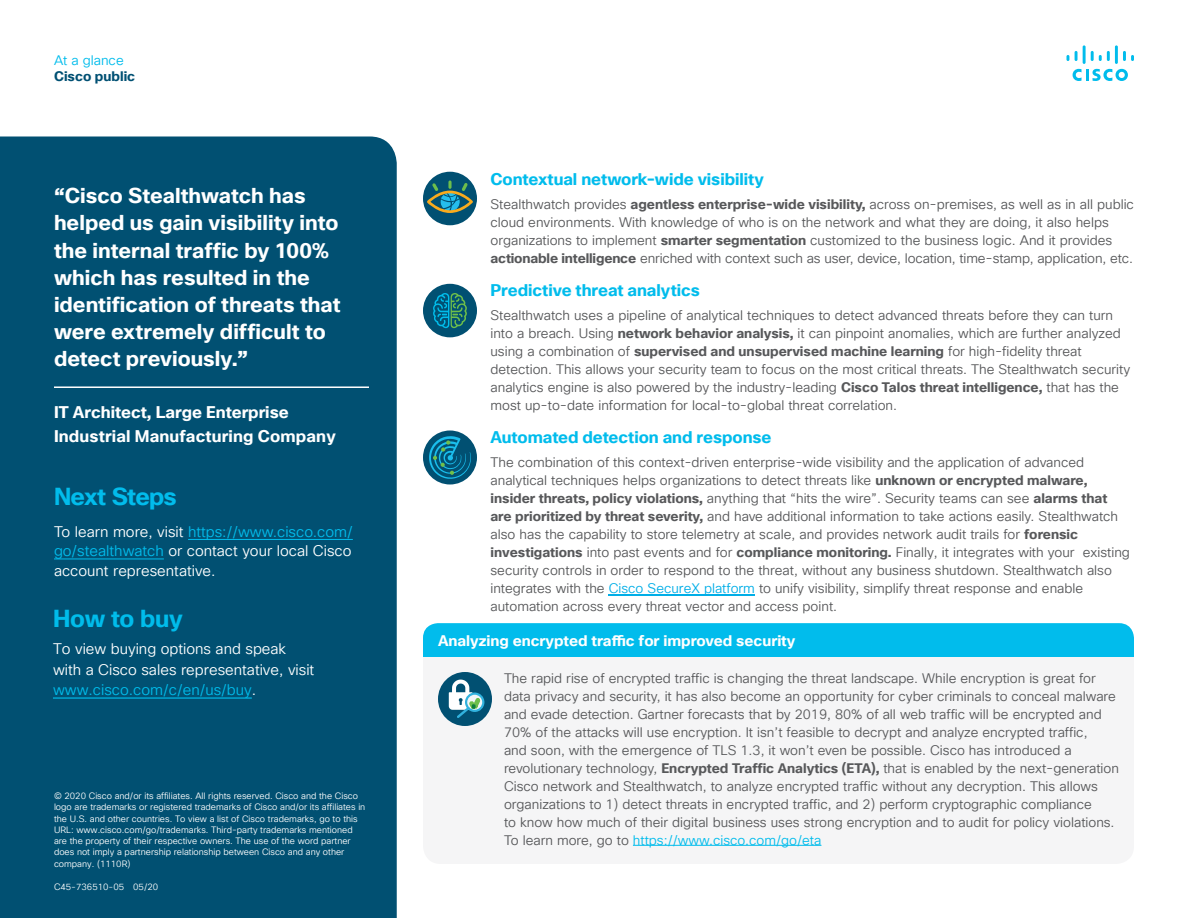
<style>
.page{position:relative;width:1188px;height:918px;background:#fff}
.page>*{position:absolute;margin:0;border:0;box-sizing:border-box;transform-origin:0 0}
.t1{font:700 24px "Cisco Sans TT";letter-spacing:-.03em;color:#01bcec}
.t2{font:700 24px "Cisco Sans TT";letter-spacing:-.01em;color:#00bceb}
.Pull_Quote_Body{font:700 21px/27px "Cisco Sans TT";color:#fff}
.Body{font:700 16.5px "Cisco Sans TT";letter-spacing:-.005em;color:#01bcec}
.t3{font:700 16.5px/24px "Cisco Sans TT";letter-spacing:.01em;color:#fff}
.t4{font:15px/19.5px "Cisco Sans TT Light";color:#fff;text-align:justify}
.Table_Head{font:700 15px "Cisco Sans TT";color:#fff}
.Body-2{font:13.5px/18px "Cisco Sans TT Light";color:#57585a}
.t5{font:700 13.5px "Cisco Sans TT";color:#005073}
.t6{font:13.5px "Cisco Sans TT Light";color:#01bcec}
.t7{font:9px/11.2px "Cisco Sans TT Light";color:#fff}
.s1{color:#01bcec}
.s2{color:#00bceb}
.s3{font-family:"Cisco Sans TT";font-weight:700}
.s4{color:#00aee7}
</style>
<div class="page">
<svg style="left:1073px;top:69px;width:55px;height:12px"></svg>
<svg style="left:1067px;top:55px;width:2px;height:6px"></svg>
<svg style="left:1075px;top:51px;width:3px;height:10px"></svg>
<hr style="left:1083px;top:45px;width:3px;height:19px;background:#01bcec">
<svg style="left:1091px;top:51px;width:19px;height:10px"></svg>
<hr style="left:1115px;top:45px;width:3px;height:19px;background:#01bcec">
<svg style="left:1123px;top:51px;width:11px;height:10px"></svg>
<div style="left:0;top:136px;width:397px;height:782px;background:#015072"></div>
<hr style="left:54px;top:386px;width:315px;height:2px;background:#fff">
<div style="left:423px;top:623px;width:711px;height:34px;background:#01bcec"></div>
<hr style="left:633px;top:845px;width:188px;height:1px;background:#01bcec">
<div style="left:423px;top:284px;width:54px;height:53px;background:#015072;border-radius:50%"></div>
<svg style="left:433px;top:293px;width:34px;height:35px"></svg>
<div style="left:423px;top:430px;width:54px;height:54px;background:#015072;border-radius:50%"></div>
<svg style="left:429px;top:436px;width:42px;height:43px"></svg>
<div style="left:423px;top:172px;width:54px;height:53px;background:#015072;border-radius:50%"></div>
<svg style="left:427px;top:181px;width:46px;height:32px"></svg>
<div style="left:438px;top:672px;width:54px;height:54px;background:#015072;border-radius:50%"></div>
<svg style="left:449px;top:680px;width:35px;height:38px"></svg>
<hr style="left:53px;top:698px;width:199px;height:1px;background:#00bceb">
<hr style="left:54px;top:559px;width:110px;height:1px;background:#01bcec">
<hr style="left:188px;top:539px;width:165px;height:1px;background:#01bcec">
<hr style="left:609px;top:595px;width:146px;height:1px;background:#00aee7">
<p class="t6" style="left:54px;top:51px;width:71px">At a glance</p>
<p class="t5" style="left:54px;top:67px;width:83px">Cisco public</p>
<p class="Pull_Quote_Body" style="left:54px;top:183px;width:288px">“Cisco Stealthwatch has helped us gain visibility into the internal traffic by 100% which has resulted in the identification of threats that were extremely difficult to detect previously.”</p>
<p class="t3" style="left:54px;top:401px;width:283px">IT Architect, Large Enterprise<br>Industrial Manufacturing Company</p>
<h1 class="t1" style="left:54px;top:481px;width:124px">Next Steps</h1>
<p class="t4" style="left:54px;top:522px;width:300px">To learn more, visit <span class="s1">https://www.cisco.com/ go/stealthwatch</span> or contact your local Cisco account representative.</p>
<h1 class="t2" style="left:53px;top:602px;width:131px">How to buy</h1>
<p class="t4" style="left:53px;top:639px;width:263px;line-height:20.9px;text-align:left">To view buying options and speak with a Cisco sales representative, visit <span class="s2">www.cisco.com/c/en/us/buy</span>.</p>
<p class="t7" style="left:54px;top:791px;width:313px">© 2020 Cisco and/or its affiliates. All rights reserved. Cisco and the Cisco logo are trademarks or registered trademarks of Cisco and/or its affiliates in the U.S. and other countries. To view a list of Cisco trademarks, go to this URL: www.cisco.com/go/trademarks. Third-party trademarks mentioned are the property of their respective owners. The use of the word partner does not imply a partnership relationship between Cisco and any other company. (1110R)</p>
<p class="t7" style="left:54px;top:881px;width:106px">C45-736510-05 05/20</p>
<p class="Body" style="left:490px;top:168px;width:275px">Contextual network-wide visibility</p>
<p class="Body-2" style="left:490px;top:196px;width:645px">Stealthwatch provides <span class="s3">agentless enterprise-wide visibility,</span> across on-premises, as well as in all public cloud environments. With knowledge of who is on the network and what they are doing, it also helps organizations to implement <span class="s3">smarter segmentation</span> customized to the business logic. And it provides <span class="s3">actionable intelligence</span> enriched with context such as user, device, location, time-stamp, application, etc.</p>
<p class="Body" style="left:490px;top:279px;width:211px">Predictive threat analytics</p>
<p class="Body-2" style="left:490px;top:307px;width:641px">Stealthwatch uses a pipeline of analytical techniques to detect advanced threats before they can turn into a breach. Using <span class="s3">network behavior analysis,</span> it can pinpoint anomalies, which are further analyzed using a combination of <span class="s3">supervised and unsupervised machine learning</span> for high-fidelity threat detection. This allows your security team to focus on the most critical threats. The Stealthwatch security analytics engine is also powered by the industry-leading <span class="s3">Cisco Talos threat intelligence,</span> that has the most up-to-date information for local-to-global threat correlation.</p>
<p class="Body" style="left:490px;top:426px;width:282px">Automated detection and response</p>
<p class="Body-2" style="left:490px;top:454px;width:641px">The combination of this context-driven enterprise-wide visibility and the application of advanced analytical techniques helps organizations to detect threats like <span class="s3">unknown or encrypted malware, insider threats, policy violations,</span> anything that “hits the wire”. Security teams can see <span class="s3">alarms that are prioritized by threat severity,</span> and have additional information to take actions easily. Stealthwatch also has the capability to store telemetry at scale, and provides network audit trails for <span class="s3">forensic investigations</span> into past events and for <span class="s3">compliance monitoring.</span> Finally, it integrates with your existing security controls in order to respond to the threat, without any business shutdown. Stealthwatch also integrates with the <span class="s4">Cisco SecureX platform</span> to unify visibility, simplify threat response and enable automation across every threat vector and access point.</p>
<p class="Table_Head" style="left:438px;top:631px;width:359px">Analyzing encrypted traffic for improved security</p>
<p class="Body-2" style="left:504px;top:669px;width:616px">The rapid rise of encrypted traffic is changing the threat landscape. While encryption is great for data privacy and security, it has also become an opportunity for cyber criminals to conceal malware and evade detection. Gartner forecasts that by 2019, 80% of all web traffic will be encrypted and 70% of the attacks will use encryption. It isn’t feasible to decrypt and analyze encrypted traffic,<br>and soon, with the emergence of TLS 1.3, it won’t even be possible. Cisco has introduced a revolutionary technology, <span class="s3">Encrypted Traffic Analytics (ETA),</span> that is enabled by the next-generation Cisco network and Stealthwatch, to analyze encrypted traffic without any decryption. This allows organizations to 1) detect threats in encrypted traffic, and 2) perform cryptographic compliance<br>to know how much of their digital business uses strong encryption and to audit for policy violations.<br>To learn more, go to <span class="s1">https://www.cisco.com/go/eta</span></p>
</div>
